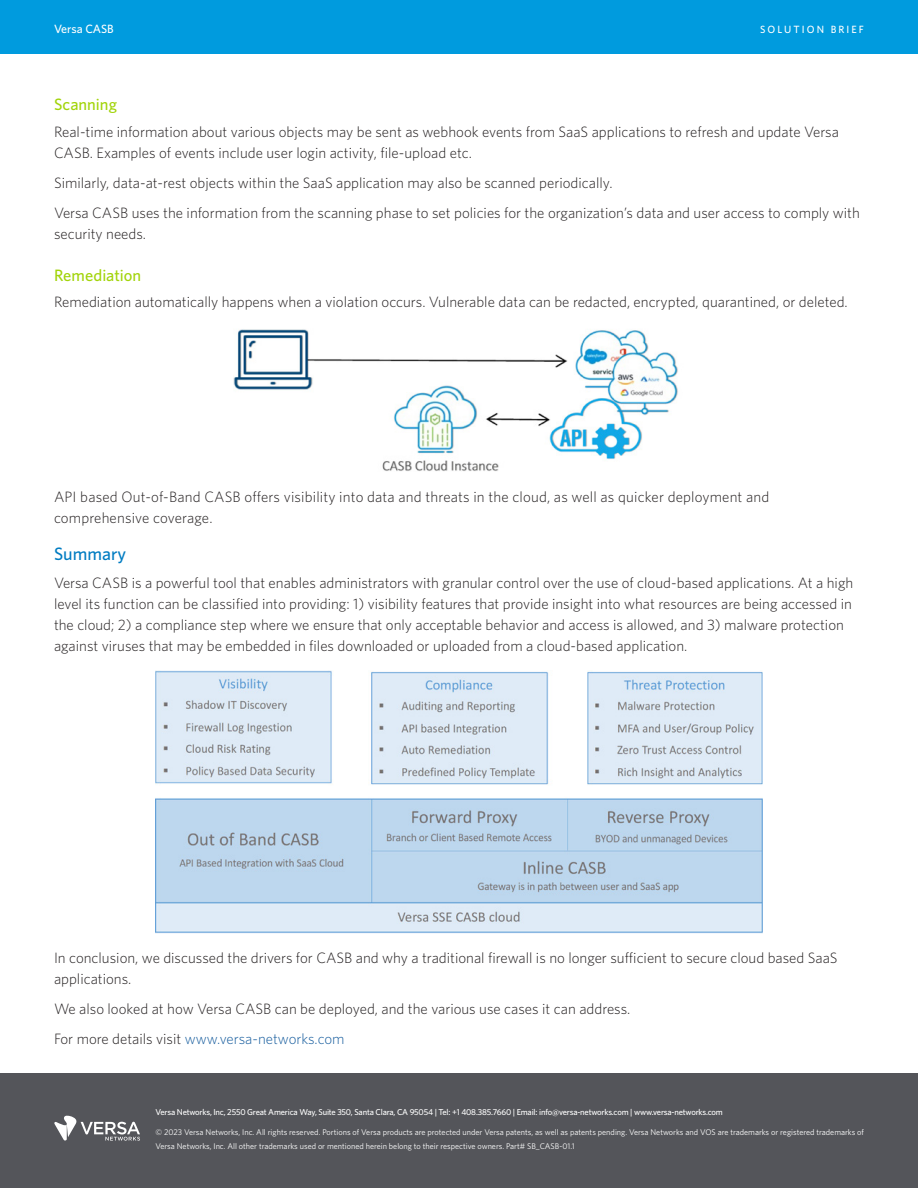
<style>
.page{position:relative;width:918px;height:1188px;background:#fff}
.page>*{position:absolute;margin:0;border:0;box-sizing:border-box;transform-origin:0 0}
.t1{font:500 18px "Whitney";color:#007cc2}
.t2{font:500 16.5px "Whitney";color:#a2d40a}
.Main_Body_Text{font:300 15px/21px "Whitney";color:#231f20}
.Main_Body_Text-2{font:300 15px "Whitney";color:#175d9e}
.t3{font:500 12px "Whitney";color:#fff}
.t4{font:500 10.5px "Whitney";letter-spacing:.2em;color:#fff}
.Address{font:500 8.55px "Whitney";letter-spacing:-.02em;color:#fff}
.copyright{font:8.25px/13.5px "Whitney";color:#fff}
.s1{color:#231f20}
</style>
<div class="page">
<div style="left:0;top:0;width:918px;height:54px;background:#009bde"></div>
<div style="left:0;top:1074px;width:918px;height:114px;background:#54555a"></div>
<svg style="left:54px;top:1115px;width:86px;height:26px"></svg>
<img style="left:233px;top:329px;width:445px;height:142px">
<img style="left:155px;top:671px;width:608px;height:263px">
<h1 class="t3" style="left:54px;top:21px;width:61px">Versa CASB</h1>
<h1 class="t4" style="left:760px;top:22px;width:105px">SOLUTION BRIEF</h1>
<h2 class="t2" style="left:54px;top:94px;width:64px">Scanning</h2>
<p class="Main_Body_Text" style="left:54px;top:121px;width:787px">Real-time information about various objects may be sent as webhook events from SaaS applications to refresh and update Versa<br>CASB. Examples of events include user login activity, file-upload etc.</p>
<p class="Main_Body_Text" style="left:54px;top:172px;width:560px">Similarly, data-at-rest objects within the SaaS application may also be scanned periodically.</p>
<p class="Main_Body_Text" style="left:54px;top:201px;width:807px">Versa CASB uses the information from the scanning phase to set policies for the organization’s data and user access to comply with security needs.</p>
<h2 class="t2" style="left:54px;top:264px;width:89px">Remediation</h2>
<p class="Main_Body_Text" style="left:54px;top:291px;width:795px">Remediation automatically happens when a violation occurs. Vulnerable data can be redacted, encrypted, quarantined, or deleted.</p>
<p class="Main_Body_Text" style="left:54px;top:485px;width:717px">API based Out-of-Band CASB offers visibility into data and threats in the cloud, as well as quicker deployment and comprehensive coverage.</p>
<h1 class="t1" style="left:54px;top:542px;width:74px">Summary</h1>
<p class="Main_Body_Text" style="left:54px;top:571px;width:801px">Versa CASB is a powerful tool that enables administrators with granular control over the use of cloud-based applications. At a high level its function can be classified into providing: 1) visibility features that provide insight into what resources are being accessed in the cloud; 2) a compliance step where we ensure that only acceptable behavior and access is allowed, and 3) malware protection against viruses that may be embedded in files downloaded or uploaded from a cloud-based application.</p>
<p class="Main_Body_Text" style="left:54px;top:947px;width:785px">In conclusion, we discussed the drivers for CASB and why a traditional firewall is no longer sufficient to secure cloud based SaaS applications.</p>
<p class="Main_Body_Text" style="left:54px;top:998px;width:578px">We also looked at how Versa CASB can be deployed, and the various use cases it can address.</p>
<p class="Main_Body_Text-2" style="left:54px;top:1029px;width:292px"><span class="s1">For more details visit</span> www.versa-networks.com</p>
<p class="Address" style="left:156px;top:1107px;width:569px">Versa Networks, Inc, 2550 Great America Way, Suite 350, Santa Clara, CA 95054 | Tel: +1 408.385.7660 | Email: info@versa-networks.com | www.versa-networks.com</p>
<p class="copyright" style="left:156px;top:1126px;width:710px">© 2023 Versa Networks, Inc. All rights reserved. Portions of Versa products are protected under Versa patents, as well as patents pending. Versa Networks and VOS are trademarks or registered trademarks of<br>Versa Networks, Inc. All other trademarks used or mentioned herein belong to their respective owners. Part# SB_CASB-01.1</p>
</div>
